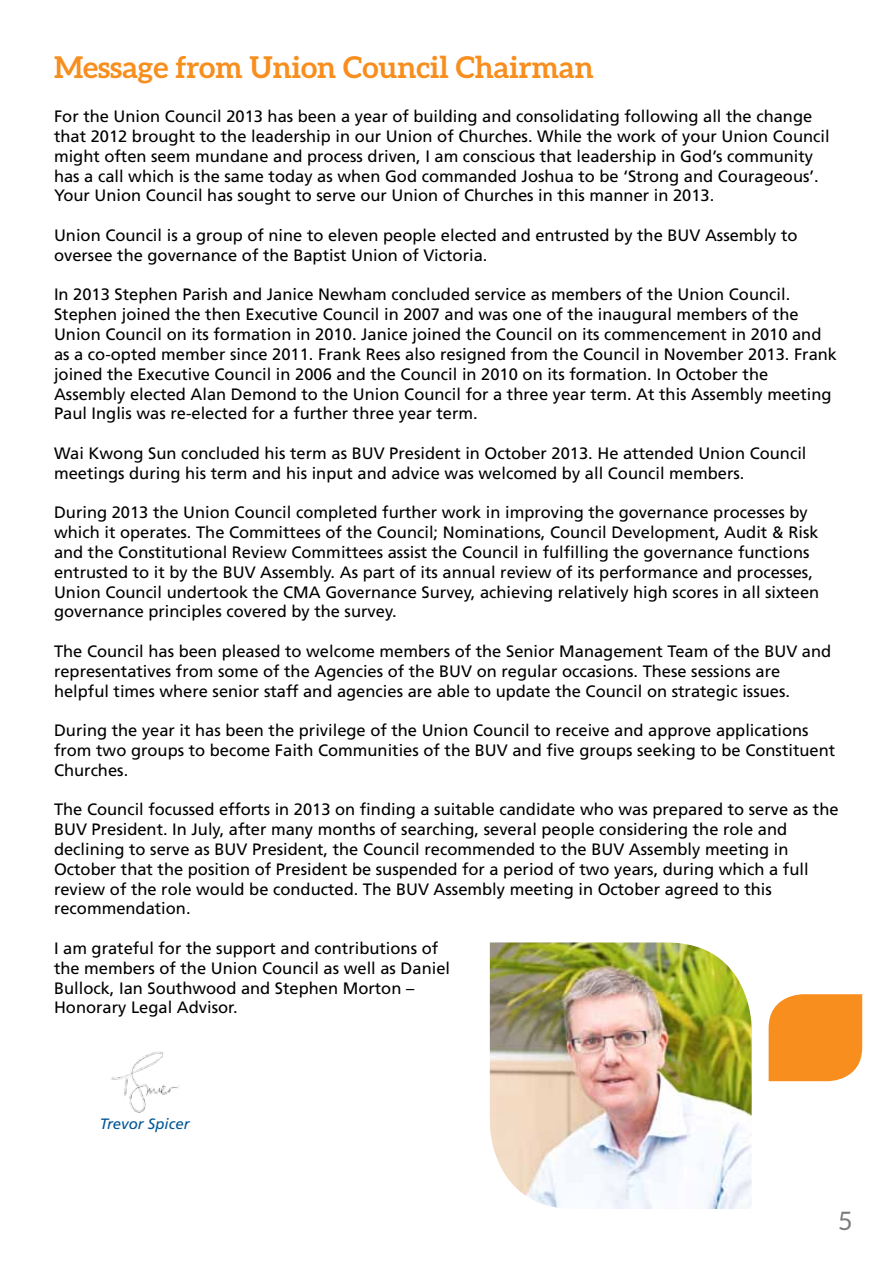
<style>
.page{position:relative;width:893px;height:1263px;background:#fff}
.page>*{position:absolute;margin:0;border:0;box-sizing:border-box;transform-origin:0 0}
.t1{font:700 30px "Aleo";color:#f78e1e}
.t2{font:25.5px "Aleo";color:#7b7c7f}
.t3{font:16.5px/19.8px "Frutiger LT";color:#000}
.t4{font:italic 15px "Frutiger LT";color:#005695}
</style>
<div class="page">
<img style="left:490px;top:942px;width:262px;height:267px">
<img style="left:111px;top:1051px;width:68px;height:62px">
<div style="left:769px;top:994px;width:93px;height:87px;background:#f78e1e"></div>
<h1 class="t1" style="left:54px;top:50px;width:541px">Message from Union Council Chairman</h1>
<p class="t3" style="left:54px;top:107px;width:777px">For the Union Council 2013 has been a year of building and consolidating following all the change that 2012 brought to the leadership in our Union of Churches. While the work of your Union Council might often seem mundane and process driven, I am conscious that leadership in God’s community has a call which is the same today as when God commanded Joshua to be ‘Strong and Courageous’.<br>Your Union Council has sought to serve our Union of Churches in this manner in 2013.</p>
<p class="t3" style="left:54px;top:226px;width:745px">Union Council is a group of nine to eleven people elected and entrusted by the BUV Assembly to oversee the governance of the Baptist Union of Victoria.</p>
<p class="t3" style="left:54px;top:285px;width:785px">In 2013 Stephen Parish and Janice Newham concluded service as members of the Union Council.<br>Stephen joined the then Executive Council in 2007 and was one of the inaugural members of the Union Council on its formation in 2010. Janice joined the Council on its commencement in 2010 and as a co-opted member since 2011. Frank Rees also resigned from the Council in November 2013. Frank joined the Executive Council in 2006 and the Council in 2010 on its formation. In October the Assembly elected Alan Demond to the Union Council for a three year term. At this Assembly meeting Paul Inglis was re-elected for a further three year term.</p>
<p class="t3" style="left:54px;top:443px;width:754px">Wai Kwong Sun concluded his term as BUV President in October 2013. He attended Union Council meetings during his term and his input and advice was welcomed by all Council members.</p>
<p class="t3" style="left:54px;top:503px;width:767px">During 2013 the Union Council completed further work in improving the governance processes by which it operates. The Committees of the Council; Nominations, Council Development, Audit &amp; Risk and the Constitutional Review Committees assist the Council in fulfilling the governance functions entrusted to it by the BUV Assembly. As part of its annual review of its performance and processes, Union Council undertook the CMA Governance Survey, achieving relatively high scores in all sixteen governance principles covered by the survey.</p>
<p class="t3" style="left:54px;top:641px;width:779px">The Council has been pleased to welcome members of the Senior Management Team of the BUV and representatives from some of the Agencies of the BUV on regular occasions. These sessions are helpful times where senior staff and agencies are able to update the Council on strategic issues.</p>
<p class="t3" style="left:54px;top:721px;width:783px">During the year it has been the privilege of the Union Council to receive and approve applications from two groups to become Faith Communities of the BUV and five groups seeking to be Constituent<br>Churches.</p>
<p class="t3" style="left:54px;top:800px;width:786px">The Council focussed efforts in 2013 on finding a suitable candidate who was prepared to serve as the BUV President. In July, after many months of searching, several people considering the role and declining to serve as BUV President, the Council recommended to the BUV Assembly meeting in October that the position of President be suspended for a period of two years, during which a full review of the role would be conducted. The BUV Assembly meeting in October agreed to this recommendation.</p>
<p class="t3" style="left:54px;top:938px;width:398px">I am grateful for the support and contributions of the members of the Union Council as well as Daniel Bullock, Ian Southwood and Stephen Morton – Honorary Legal Advisor.</p>
<p class="t4" style="left:100px;top:1115px;width:91px">Trevor Spicer</p>
<h2 class="t2" style="left:839px;top:1206px;width:14px">5</h2>
</div>
